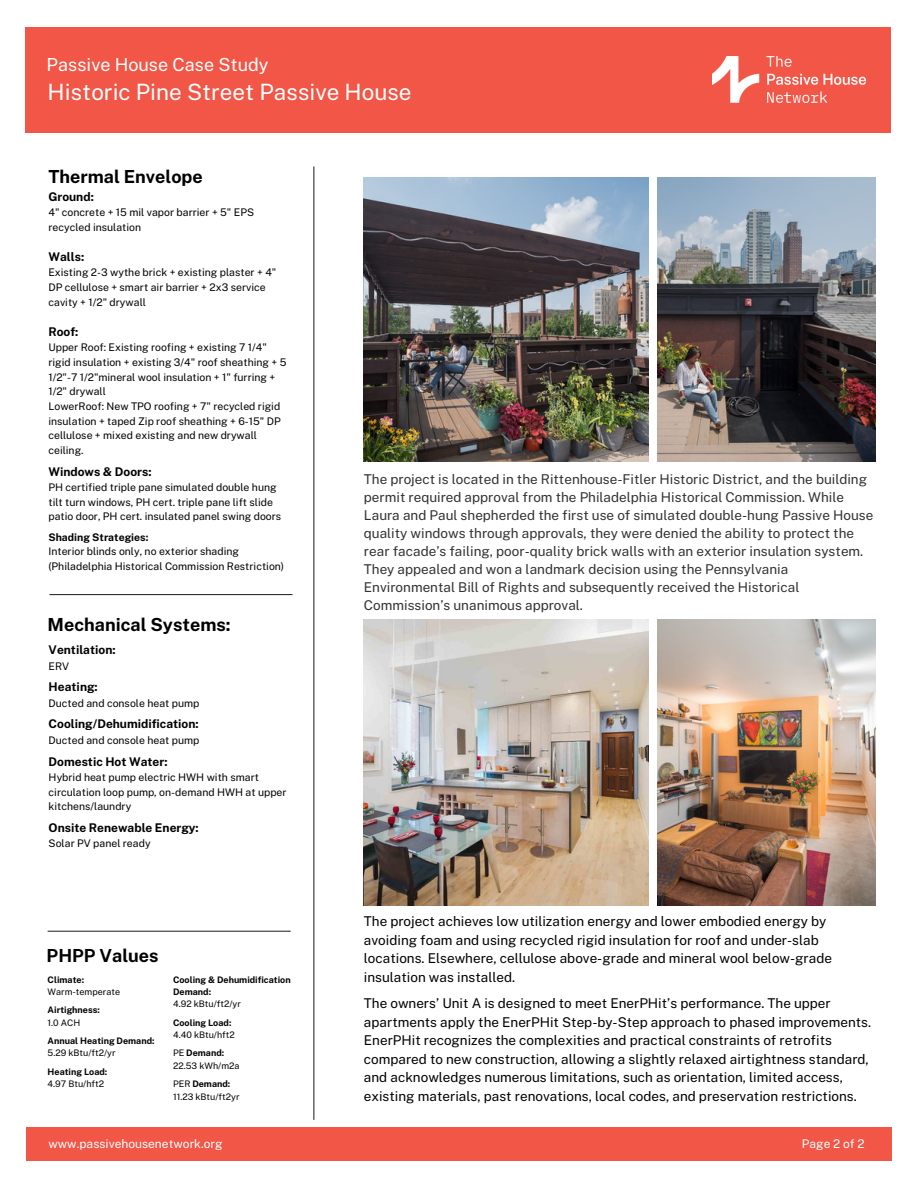
<style>
.page{position:relative;width:918px;height:1188px;background:#fff}
.page>*{position:absolute;margin:0;border:0;box-sizing:border-box;transform-origin:0 0}
.t1{font:22.5px "Public Sans";color:#fff}
.t2{font:700 18px "Public Sans";color:#000}
.t3{font:18px "Public Sans";color:#fff}
.t4{font:13.5px/18.5px "Public Sans";color:#000}
.t5{font:13.5px/18px "Public Sans";color:#333132}
.t6{font:700 12px "Public Sans";color:#000}
.t7{font:12px "Public Sans";color:#fff}
.t8{font:10.5px/14.7px "Public Sans";color:#000}
.t9{font:700 9px/12.3px "Public Sans";color:#000}
.t10{font:9px "Public Sans";color:#000}
.s1{font-weight:700}
.s2{font-weight:400}
</style>
<div class="page">
<div style="left:25px;top:27px;width:866px;height:106px;background:#f15646"></div>
<img style="left:712px;top:56px;width:153px;height:47px">
<hr style="left:313px;top:166px;width:1px;height:954px;background:#333132">
<hr style="left:49px;top:594px;width:244px;height:1px;background:#333132">
<div style="left:26px;top:1127px;width:866px;height:34px;background:#f15646"></div>
<hr style="left:48px;top:931px;width:243px;height:1px;background:#333132">
<img style="left:364px;top:619px;width:285px;height:286px">
<img style="left:364px;top:177px;width:285px;height:285px">
<img style="left:657px;top:177px;width:218px;height:285px">
<img style="left:657px;top:619px;width:218px;height:286px">
<h6 class="t3" style="left:47px;top:53px;width:223px">Passive House Case Study</h6>
<h4 class="t1" style="left:48px;top:78px;width:365px">Historic Pine Street Passive House</h4>
<h5 class="t2" style="left:48px;top:166px;width:156px">Thermal Envelope</h5>
<h1 class="t6" style="left:48px;top:189px;width:47px">Ground:</h1>
<h1 class="t8" style="left:48px;top:205px;width:207px">4" concrete + 15 mil vapor barrier + 5" EPS recycled insulation</h1>
<p class="t6" style="left:48px;top:250px;width:37px">Walls:</p>
<p class="t8" style="left:48px;top:265px;width:229px">Existing 2-3 wythe brick + existing plaster + 4"<br>DP cellulose + smart air barrier + 2x3 service cavity + 1/2" drywall</p>
<h2 class="t6" style="left:48px;top:325px;width:32px">Roof:</h2>
<h2 class="t8" style="left:48px;top:340px;width:240px">Upper Roof: Existing roofing + existing 7 1/4" rigid insulation + existing 3/4" roof sheathing + 5<br>1/2"-7 1/2"mineral wool insulation + 1" furring + 1/2" drywall<br>LowerRoof: New TPO roofing + 7" recycled rigid insulation + taped Zip roof sheathing + 6-15" DP cellulose + mixed existing and new drywall ceiling.</h2>
<h6 class="t6" style="left:48px;top:464px;width:105px">Windows &amp; Doors:</h6>
<h6 class="t8" style="left:48px;top:480px;width:234px">PH certified triple pane simulated double hung tilt turn windows, PH cert. triple pane lift slide patio door, PH cert. insulated panel swing doors</h6>
<h6 class="t8" style="left:48px;top:530px;width:237px"><span class="s1">Shading Strategies:<br></span>Interior blinds only, no exterior shading (Philadelphia Historical Commission Restriction)</h6>
<h5 class="t2" style="left:48px;top:613px;width:185px">Mechanical Systems:</h5>
<h2 class="t6" style="left:49px;top:643px;width:69px">Ventilation:</h2>
<h2 class="t8" style="left:49px;top:658px;width:22px">ERV</h2>
<p class="t6" style="left:49px;top:680px;width:51px">Heating:</p>
<p class="t8" style="left:49px;top:695px;width:152px">Ducted and console heat pump</p>
<p class="t6" style="left:49px;top:717px;width:152px">Cooling/Dehumidification:</p>
<p class="t8" style="left:49px;top:733px;width:152px">Ducted and console heat pump</p>
<p class="t6" style="left:49px;top:754px;width:120px">Domestic Hot Water:</p>
<p class="t8" style="left:49px;top:770px;width:239px">Hybrid heat pump electric HWH with smart circulation loop pump, on-demand HWH at upper kitchens/laundry</p>
<p class="t6" style="left:49px;top:821px;width:152px">Onsite Renewable Energy:</p>
<p class="t8" style="left:49px;top:836px;width:103px">Solar PV panel ready</p>
<p class="t2" style="left:47px;top:945px;width:113px">PHPP Values</p>
<p class="t9" style="left:48px;top:973px;width:38px">Climate:</p>
<p class="t10" style="left:48px;top:986px;width:74px">Warm-temperate</p>
<p class="t9" style="left:48px;top:1004px;width:54px">Airtighness:</p>
<p class="t10" style="left:48px;top:1017px;width:34px">1.0 ACH</p>
<p class="t9" style="left:48px;top:1035px;width:108px">Annual Heating Demand:</p>
<p class="t10" style="left:48px;top:1048px;width:69px">5.29 kBtu/ft2/yr</p>
<p class="t9" style="left:48px;top:1065px;width:61px">Heating Load:</p>
<p class="t10" style="left:48px;top:1079px;width:58px">4.97 Btu/hft2</p>
<p class="t9" style="left:173px;top:973px;width:119px">Cooling &amp; Dehumidification<br>Demand:</p>
<p class="t10" style="left:173px;top:999px;width:69px">4.92 kBtu/ft2/yr</p>
<p class="t9" style="left:173px;top:1016px;width:60px">Cooling Load:</p>
<p class="t10" style="left:173px;top:1030px;width:63px">4.40 kBtu/hft2</p>
<p class="t9" style="left:173px;top:1047px;width:53px"><span class="s2">PE</span> Demand:</p>
<h4 class="t10" style="left:173px;top:1060px;width:68px">22.53 kWh/m2a</h4>
<p class="t9" style="left:173px;top:1078px;width:59px"><span class="s2">PER</span> Demand:</p>
<p class="t10" style="left:173px;top:1091px;width:68px">11.23 kBtu/ft2yr</p>
<h6 class="t5" style="left:364px;top:470px;width:511px">The project is located in the Rittenhouse-Fitler Historic District, and the building permit required approval from the Philadelphia Historical Commission. While Laura and Paul shepherded the first use of simulated double-hung Passive House quality windows through approvals, they were denied the ability to protect the rear facade’s failing, poor-quality brick walls with an exterior insulation system.<br>They appealed and won a landmark decision using the Pennsylvania Environmental Bill of Rights and subsequently received the Historical Commission’s unanimous approval.</h6>
<h5 class="t4" style="left:364px;top:912px;width:470px">The project achieves low utilization energy and lower embodied energy by avoiding foam and using recycled rigid insulation for roof and under-slab locations. Elsewhere, cellulose above-grade and mineral wool below-grade insulation was installed.</h5>
<h6 class="t4" style="left:364px;top:994px;width:509px">The owners’ Unit A is designed to meet EnerPHit’s performance. The upper apartments apply the EnerPHit Step-by-Step approach to phased improvements.<br>EnerPHit recognizes the complexities and practical constraints of retrofits compared to new construction, allowing a slightly relaxed airtightness standard, and acknowledges numerous limitations, such as orientation, limited access, existing materials, past renovations, local codes, and preservation restrictions.</h6>
<h6 class="t7" style="left:48px;top:1137px;width:176px">www.passivehousenetwork.org</h6>
<h2 class="t7" style="left:802px;top:1137px;width:64px">Page 2 of 2</h2>
</div>
